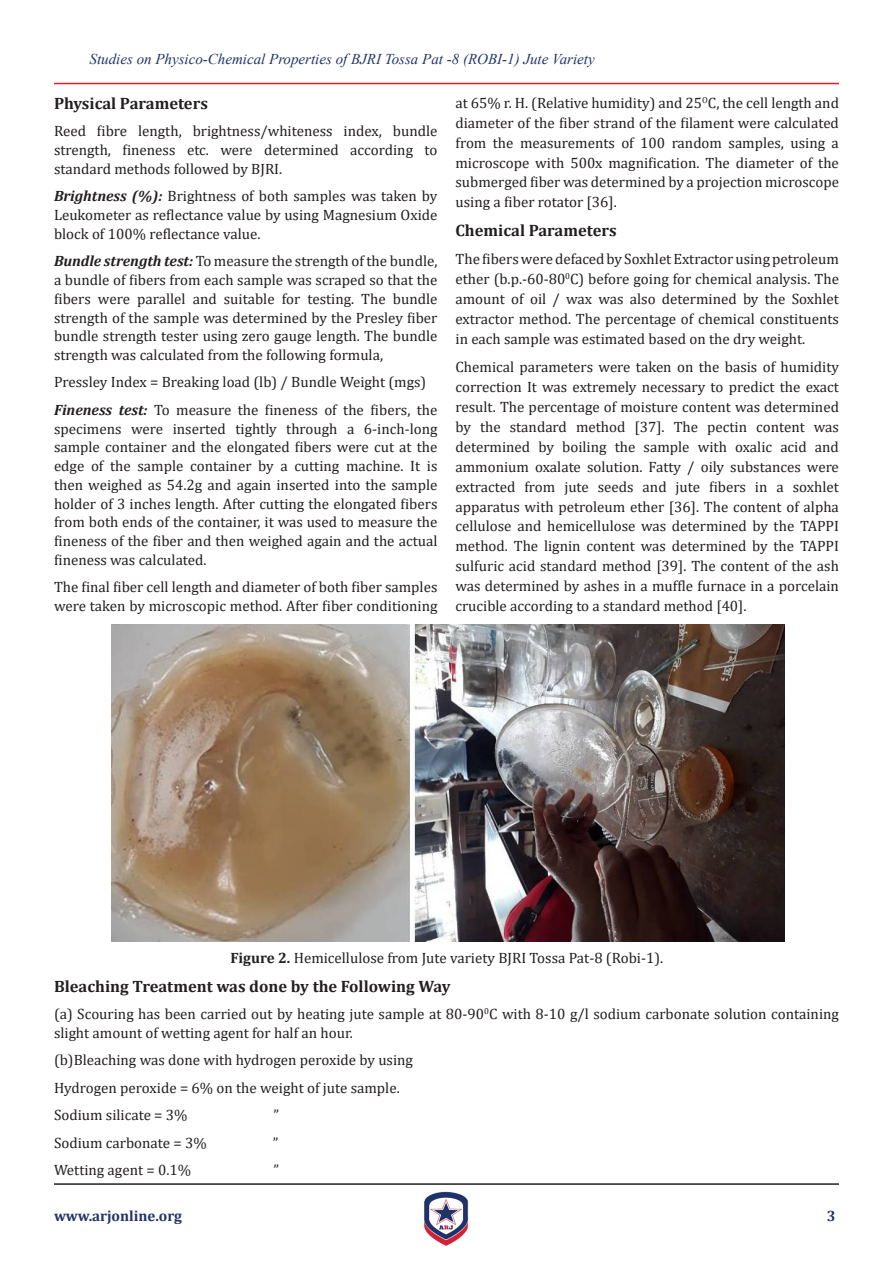
<style>
.page{position:relative;width:893px;height:1263px;background:#fff}
.page>*{position:absolute;margin:0;border:0;box-sizing:border-box;transform-origin:0 0}
.t1{font:700 16.5px "Cambria";color:#231f20}
.HTML_Preformatted{font:15px/19.8px "Cambria";color:#231f20;text-align:justify}
.t2{font:italic 15px "Times New Roman";color:#213368}
.t3{font:700 15px "Cambria";color:#213368}
.s1{font-weight:700;font-style:italic}
.s2{font-weight:700}
</style>
<div class="page">
<img style="left:424px;top:1191px;width:45px;height:55px">
<hr style="left:54px;top:1183px;width:785px;height:2px;background:#231f20">
<hr style="left:54px;top:83px;width:785px;height:1px;background:#ed1c24">
<img style="left:112px;top:625px;width:672px;height:317px">
<p class="t2" style="left:90px;top:49px;width:507px">Studies on Physico-Chemical Properties of BJRI Tossa Pat -8 (ROBI-1) Jute Variety</p>
<p class="t1" style="left:54px;top:92px;width:155px">Physical Parameters</p>
<p class="HTML_Preformatted" style="left:54px;top:122px;width:385px;line-height:18.8px">Reed fibre length, brightness/whiteness index, bundle strength, fineness etc. were determined according to standard methods followed by BJRI.</p>
<p class="HTML_Preformatted" style="left:54px;top:187px;width:385px;line-height:18.8px"><span class="s1">Brightness (%):</span> Brightness of both samples was taken by Leukometer as reflectance value by using Magnesium Oxide block of 100% reflectance value.</p>
<p class="HTML_Preformatted" style="left:54px;top:252px;width:385px;line-height:18.8px"><span class="s1">Bundle strength test:</span> To measure the strength of the bundle, a bundle of fibers from each sample was scraped so that the fibers were parallel and suitable for testing. The bundle strength of the sample was determined by the Presley fiber bundle strength tester using zero gauge length. The bundle strength was calculated from the following formula,</p>
<p class="HTML_Preformatted" style="left:54px;top:372px;width:374px">Pressley Index = Breaking load (lb) / Bundle Weight (mgs)</p>
<p class="HTML_Preformatted" style="left:54px;top:400px;width:385px;line-height:18.8px"><span class="s1">Fineness test:</span> To measure the fineness of the fibers, the specimens were inserted tightly through a 6-inch-long sample container and the elongated fibers were cut at the edge of the sample container by a cutting machine. It is then weighed as 54.2g and again inserted into the sample holder of 3 inches length. After cutting the elongated fibers from both ends of the container, it was used to measure the fineness of the fiber and then weighed again and the actual fineness was calculated.</p>
<p class="HTML_Preformatted" style="left:54px;top:578px;width:385px;line-height:18.8px">The final fiber cell length and diameter of both fiber samples were taken by microscopic method. After fiber conditioning</p>
<p class="HTML_Preformatted" style="left:455px;top:93px;width:385px">at 65% r. H. (Relative humidity) and 25<sup>O</sup>C, the cell length and diameter of the fiber strand of the filament were calculated from the measurements of 100 random samples, using a microscope with 500x magnification. The diameter of the submerged fiber was determined by a projection microscope using a fiber rotator [36].</p>
<p class="t1" style="left:455px;top:219px;width:163px">Chemical Parameters</p>
<p class="HTML_Preformatted" style="left:455px;top:249px;width:385px">The fibers were defaced by Soxhlet Extractor using petroleum ether (b.p.-60-80<sup>0</sup>C) before going for chemical analysis. The amount of oil / wax was also determined by the Soxhlet extractor method. The percentage of chemical constituents in each sample was estimated based on the dry weight.</p>
<p class="HTML_Preformatted" style="left:455px;top:357px;width:385px">Chemical parameters were taken on the basis of humidity correction It was extremely necessary to predict the exact result. The percentage of moisture content was determined by the standard method [37]. The pectin content was determined by boiling the sample with oxalic acid and ammonium oxalate solution. Fatty / oily substances were extracted from jute seeds and jute fibers in a soxhlet apparatus with petroleum ether [36]. The content of alpha cellulose and hemicellulose was determined by the TAPPI method. The lignin content was determined by the TAPPI sulfuric acid standard method [39]. The content of the ash was determined by ashes in a muffle furnace in a porcelain crucible according to a standard method [40].</p>
<p class="HTML_Preformatted" style="left:230px;top:947px;width:434px"><span class="s2">Figure 2.</span> Hemicellulose from Jute variety BJRI Tossa Pat-8 (Robi-1).</p>
<p class="t1" style="left:54px;top:974px;width:398px">Bleaching Treatment was done by the Following Way</p>
<p class="HTML_Preformatted" style="left:54px;top:1004px;width:786px;line-height:18.8px">(a) Scouring has been carried out by heating jute sample at 80-90<sup>0</sup>C with 8-10 g/l sodium carbonate solution containing slight amount of wetting agent for half an hour.</p>
<p class="HTML_Preformatted" style="left:54px;top:1050px;width:361px">(b)Bleaching was done with hydrogen peroxide by using</p>
<p class="HTML_Preformatted" style="left:54px;top:1077px;width:347px">Hydrogen peroxide = 6% on the weight of jute sample.</p>
<p class="HTML_Preformatted" style="left:54px;top:1105px;width:135px">Sodium silicate = 3%</p>
<p class="HTML_Preformatted" style="left:273px;top:1105px;width:7px">”</p>
<p class="HTML_Preformatted" style="left:54px;top:1132px;width:154px">Sodium carbonate = 3%</p>
<p class="HTML_Preformatted" style="left:273px;top:1132px;width:7px">”</p>
<p class="HTML_Preformatted" style="left:54px;top:1160px;width:139px">Wetting agent = 0.1%</p>
<p class="HTML_Preformatted" style="left:274px;top:1160px;width:7px">”</p>
<p class="t3" style="left:54px;top:1205px;width:130px">www.arjonline.org</p>
<p class="t3" style="left:827px;top:1205px;width:10px">3</p>
</div>
